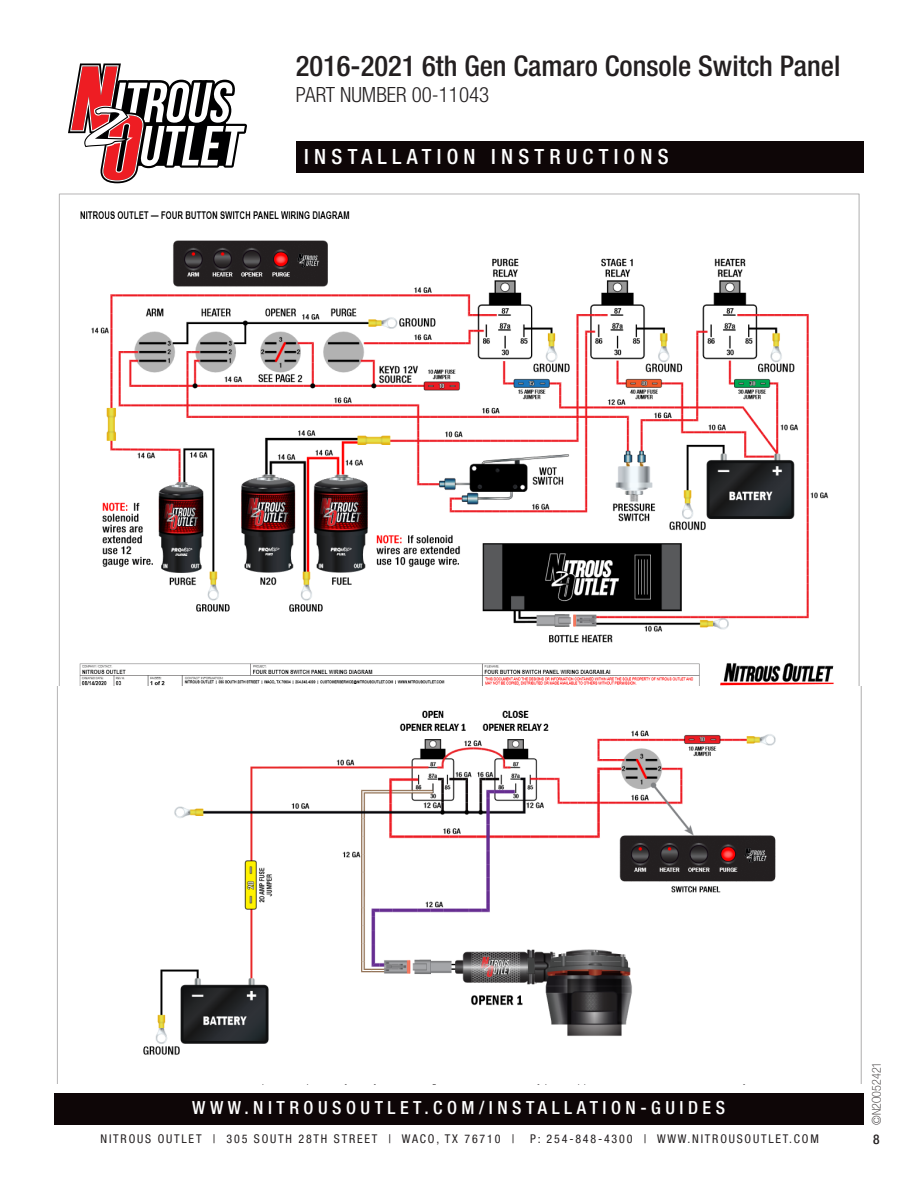
<style>
.page{position:relative;width:918px;height:1188px;background:#fff}
.page>*{position:absolute;margin:0;border:0;box-sizing:border-box;transform-origin:0 0}
.t1{font:500 condensed 28.5px "Helvetica Neue";color:#231f20}
.t2{font:500 condensed 21px "Helvetica Neue";letter-spacing:.25em;color:#fff}
.t3{font:300 condensed 21px "Helvetica Neue";color:#231f20}
.t4{font:500 condensed 18px "Helvetica Neue LT Pro";letter-spacing:.25em;color:#fff}
.t5{font:500 condensed 13.5px "Helvetica Neue LT Pro";color:#231f20}
.t6{font:condensed 12px "Helvetica Neue LT Pro";letter-spacing:.15em;color:#231f20}
.t7{font:100 condensed 12px "Helvetica Neue LT Pro";color:#231f20}
</style>
<div class="page">
<svg style="left:68px;top:63px;width:179px;height:120px"></svg>
<div style="left:297px;top:142px;width:567px;height:31px;background:#0e0607"></div>
<div style="left:54px;top:1093px;width:810px;height:32px;background:#0e0607"></div>
<img style="left:57px;top:193px;width:805px;height:494px">
<img style="left:57px;top:687px;width:805px;height:396px">
<h1 class="t1" style="left:296px;top:49px;width:546px">2016-2021 6th Gen Camaro Console Switch Panel</h1>
<h2 class="t3" style="left:296px;top:82px;width:195px">PART NUMBER 00-11043</h2>
<h2 class="t2" style="left:304px;top:144px;width:366px">INSTALLATION INSTRUCTIONS</h2>
<h3 class="t4" style="left:192px;top:1097px;width:534px">WWW.NITROUSOUTLET.COM/INSTALLATION-GUIDES</h3>
<p class="t6" style="left:101px;top:1132px;width:415px">NITROUS OUTLET | 305 SOUTH 28TH STREET | WACO, TX 76710 |</p>
<p class="t6" style="left:530px;top:1132px;width:290px">P: 254-848-4300 | WWW.NITROUSOUTLET.COM</p>
<p class="t7" style="left:870px;top:1125px;width:64px;rotate:-90deg">©N2O052421</p>
<p class="t5" style="left:873px;top:1131px;width:8px">8</p>
</div>
